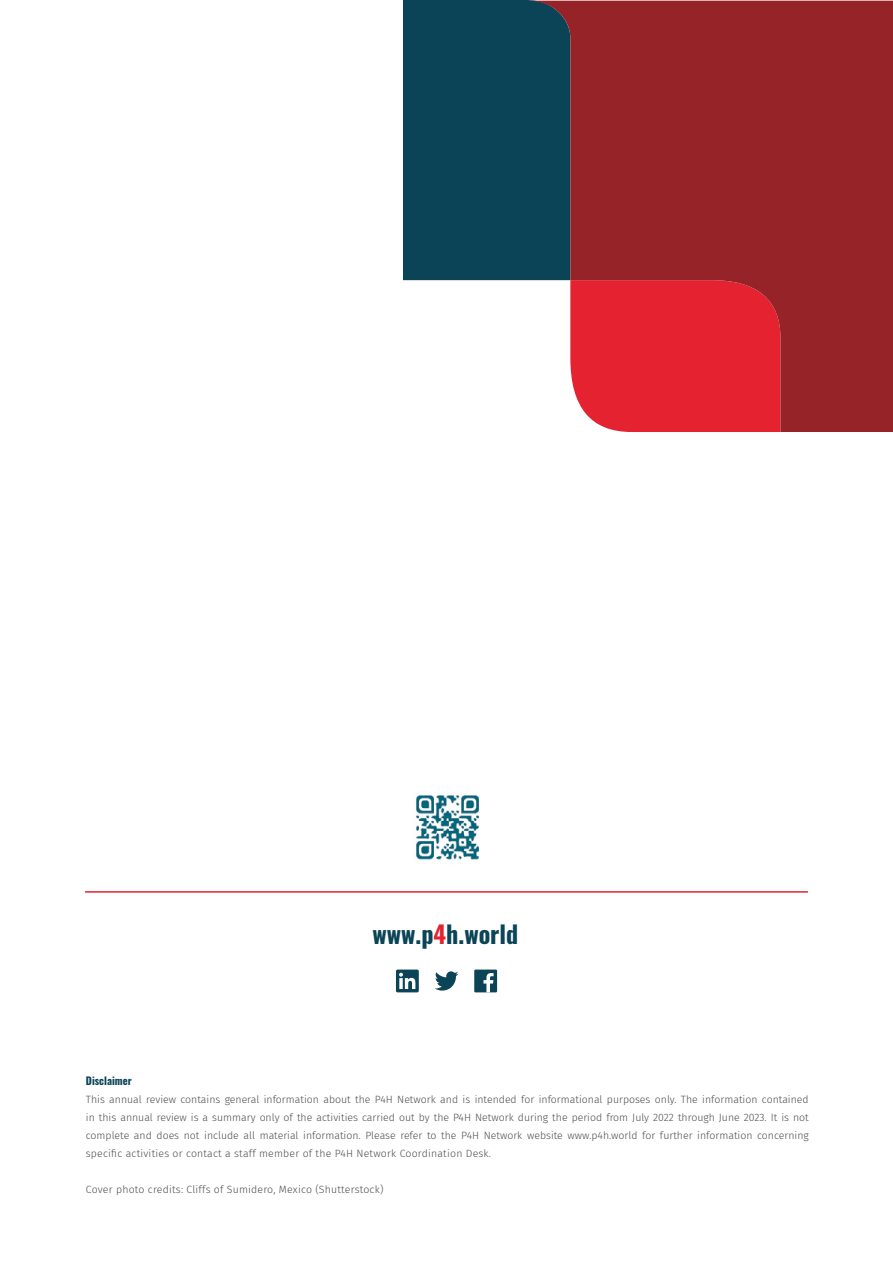
<style>
.page{position:relative;width:893px;height:1263px;background:#fff}
.page>*{position:absolute;margin:0;border:0;box-sizing:border-box;transform-origin:0 0}
.t1{font:700 24px "Oswald";color:#0b4457}
.t2{font:300 10.5px/18px "Fira Sans";letter-spacing:.02em;color:#4d4d4f;text-align:justify}
.t3{font:700 10.5px "Oswald";color:#0b4457}
.s1{color:#e42230}
</style>
<div class="page">
<div style="left:403px;top:0;width:167px;height:280px;background:#0b4457"></div>
<svg style="left:530px;top:1px;width:363px;height:431px;background:#9f2f36"></svg>
<hr style="left:85px;top:891px;width:723px;height:2px;background:#e42230">
<div style="left:396px;top:969px;width:23px;height:23px;background:#0b4457;border-radius:2px"></div>
<svg style="left:399px;top:973px;width:16px;height:16px"></svg>
<div style="left:474px;top:969px;width:23px;height:23px;background:#0b4457"></div>
<svg style="left:483px;top:973px;width:11px;height:19px"></svg>
<svg style="left:435px;top:971px;width:23px;height:19px"></svg>
<img style="left:414px;top:795px;width:65px;height:65px">
<h1 class="t1" style="left:372px;top:912px;width:147px">www.p<span class="s1">4</span>h.world</h1>
<p class="t3" style="left:86px;top:1072px;width:47px">Disclaimer</p>
<p class="t2" style="left:86px;top:1090px;width:724px">This annual review contains general information about the P4H Network and is intended for informational purposes only. The information contained in this annual review is a summary only of the activities carried out by the P4H Network during the period from July 2022 through June 2023. It is not complete and does not include all material information. Please refer to the P4H Network website www.p4h.world for further information concerning specific activities or contact a staff member of the P4H Network Coordination Desk.</p>
<p class="t2" style="left:86px;top:1180px;width:299px">Cover photo credits: Cliffs of Sumidero, Mexico (Shutterstock)</p>
</div>
